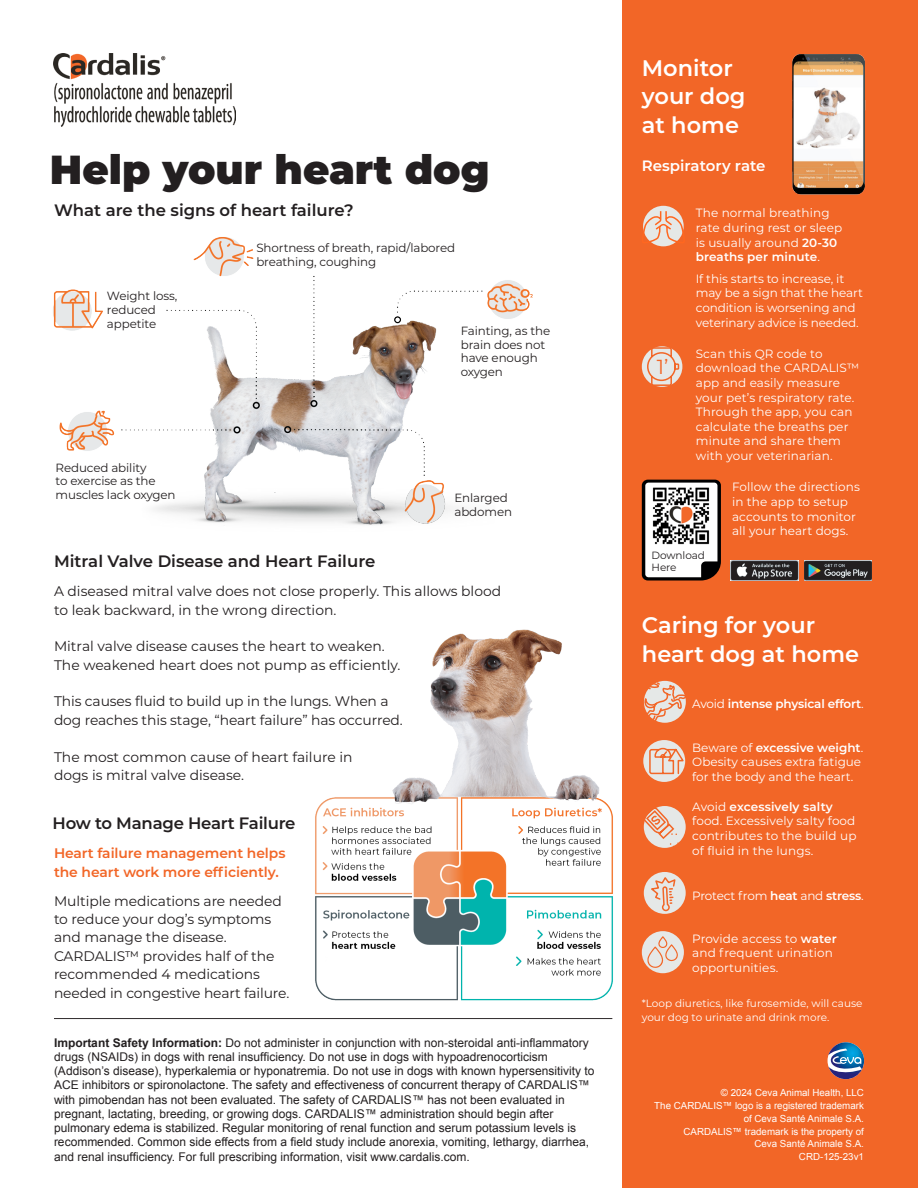
<style>
.page{position:relative;width:918px;height:1188px;background:#fff}
.page>*{position:absolute;margin:0;border:0;box-sizing:border-box;transform-origin:0 0}
.t1{font:900 40.5px "Montserrat";color:#231f20}
.t2{font:600 22.5px/28.5px "Montserrat";color:#fff}
.t3{font:20.25px "Montserrat";color:#f26627}
.t4{font:600 16.5px "Montserrat";color:#231f20}
.t5{font:600 15px "Montserrat";color:#fff}
.t6{font:13.8px/18.3px "Montserrat";letter-spacing:-.005em;color:#231f20}
.t7{font:600 13.8px/18.3px "Montserrat";letter-spacing:-.005em;color:#f26627}
.t8{font:12px/14.2px "Arial";color:#231f20}
.t9{font:12px/14.7px "Montserrat";letter-spacing:.01em;color:#fff}
.t10{font:12px/14.7px "Montserrat";letter-spacing:-.01em;color:#fff}
.t11{font:600 12px "Montserrat";letter-spacing:-.015em;color:#fff}
.t12{font:12px "Montserrat";letter-spacing:-.015em;color:#fff}
.t13{font:11.85px/13.6px "Montserrat";letter-spacing:-.01em;color:#231f20}
.t14{font:10.5px/13.5px "Montserrat";color:#fff}
.t15{font:10.5px "Montserrat";letter-spacing:-.01em;color:#231f20}
.t16{font:9.75px/12.8px "Arial";color:#fff;text-align:right}
.s1{font-weight:600}
.s2{font-weight:700}
.s3{font-weight:400}
</style>
<div class="page">
<img style="left:315px;top:629px;width:298px;height:372px">
<div style="left:622px;top:0;width:296px;height:1188px;background:#f26627"></div>
<img style="left:53px;top:53px;width:183px;height:73px">
<img style="left:53px;top:237px;width:480px;height:288px">
<img style="left:792px;top:54px;width:74px;height:141px">
<svg style="left:643px;top:680px;width:43px;height:102px"></svg>
<div style="left:644px;top:806px;width:42px;height:42px;background:#e5e8e7;border-radius:50%"></div>
<div style="left:644px;top:872px;width:42px;height:42px;background:#e5e8e7;border-radius:50%"></div>
<svg style="left:643px;top:806px;width:36px;height:106px"></svg>
<div style="left:642px;top:931px;width:42px;height:42px;background:#e5e8e7;border-radius:50%"></div>
<svg style="left:647px;top:936px;width:31px;height:32px"></svg>
<img style="left:731px;top:560px;width:67px;height:20px">
<img style="left:804px;top:560px;width:68px;height:20px">
<div style="left:643px;top:206px;width:41px;height:40px;background:#e5e8e7;border-radius:50%"></div>
<svg style="left:642px;top:210px;width:43px;height:36px"></svg>
<div style="left:642px;top:346px;width:40px;height:41px;background:#e5e8e7;border-radius:50%"></div>
<svg style="left:646px;top:347px;width:34px;height:40px"></svg>
<svg style="left:828px;top:1042px;width:36px;height:37px"></svg>
<svg style="left:642px;top:480px;width:79px;height:100px;background:#adaaa8"></svg>
<img style="left:650px;top:485px;width:62px;height:65px">
<hr style="left:54px;top:1018px;width:558px;height:1px;background:#231f20">
<p class="t1" style="left:50px;top:140px;width:441px">Help your heart dog</p>
<p class="t4" style="left:54px;top:199px;width:301px">What are the signs of heart failure?</p>
<p class="t13" style="left:256px;top:241px;width:200px">Shortness of breath, rapid/labored</p>
<p class="t13" style="left:256px;top:254px;width:122px">breathing, coughing</p>
<p class="t13" style="left:107px;top:289px;width:72px">Weight loss,</p>
<p class="t13" style="left:107px;top:303px;width:50px">reduced</p>
<p class="t13" style="left:107px;top:316px;width:51px">appetite</p>
<p class="t13" style="left:56px;top:460px;width:122px">Reduced ability<br>to exercise as the muscles lack oxygen</p>
<p class="t13" style="left:461px;top:323px;width:91px">Fainting, as the brain does not have enough oxygen</p>
<p class="t13" style="left:454px;top:491px;width:55px">Enlarged</p>
<p class="t13" style="left:454px;top:504px;width:59px">abdomen</p>
<p class="t2" style="left:642px;top:53px;width:105px">Monitor your dog at home</p>
<p class="t5" style="left:642px;top:155px;width:125px">Respiratory rate</p>
<p class="t9" style="left:696px;top:205px;width:148px">The normal breathing rate during rest or sleep is usually around <span class="s1">20-30 breaths per minute</span>.</p>
<p class="t10" style="left:696px;top:271px;width:169px">If this starts to increase, it may be a sign that the heart condition is worsening and veterinary advice is needed.</p>
<p class="t9" style="left:696px;top:346px;width:165px">Scan this QR code to download the CARDALIS™ app and easily measure your pet’s respiratory rate.<br>Through the app, you can calculate the breaths per minute and share them with your veterinarian.</p>
<p class="t9" style="left:732px;top:479px;width:129px">Follow the directions in the app to setup accounts to monitor all your heart dogs.</p>
<h3 class="t3" style="left:657px;top:353px;width:13px">1’</h3>
<p class="t15" style="left:652px;top:548px;width:55px">Download</p>
<p class="t4" style="left:54px;top:550px;width:323px">Mitral Valve Disease and Heart Failure</p>
<p class="t15" style="left:652px;top:560px;width:26px">Here</p>
<p class="t6" style="left:54px;top:582px;width:449px">A diseased mitral valve does not close properly. This allows blood</p>
<p class="t6" style="left:54px;top:600px;width:284px">to leak backward, in the wrong direction.</p>
<p class="t6" style="left:54px;top:637px;width:332px">Mitral valve disease causes the heart to weaken.</p>
<p class="t6" style="left:54px;top:655px;width:348px">The weakened heart does not pump as efficiently.</p>
<p class="t6" style="left:54px;top:692px;width:350px">This causes fluid to build up in the lungs. When a dog reaches this stage, “heart failure” has occurred.</p>
<p class="t6" style="left:54px;top:747px;width:300px">The most common cause of heart failure in</p>
<p class="t6" style="left:54px;top:765px;width:192px">dogs is mitral valve disease.</p>
<p class="t4" style="left:53px;top:812px;width:244px">How to Manage Heart Failure</p>
<p class="t7" style="left:54px;top:844px;width:233px">Heart failure management helps the heart work more efficiently.</p>
<p class="t6" style="left:54px;top:891px;width:237px">Multiple medications are needed to reduce your dog’s symptoms and manage the disease.<br>CARDALIS™ provides half of the recommended 4 medications needed in congestive heart failure.</p>
<p class="t8" style="left:54px;top:1035px;width:542px"><span class="s2">Important Safety Information:</span> Do not administer in conjunction with non-steroidal anti-inflammatory drugs (NSAIDs) in dogs with renal insufficiency. Do not use in dogs with hypoadrenocorticism (Addison’s disease), hyperkalemia or hyponatremia. Do not use in dogs with known hypersensitivity to ACE inhibitors or spironolactone. The safety and effectiveness of concurrent therapy of CARDALIS™ with pimobendan has not been evaluated. The safety of CARDALIS™ has not been evaluated in pregnant, lactating, breeding, or growing dogs. CARDALIS™ administration should begin after pulmonary edema is stabilized. Regular monitoring of renal function and serum potassium levels is recommended. Common side effects from a field study include anorexia, vomiting, lethargy, diarrhea, and renal insufficiency. For full prescribing information, visit www.cardalis.com.</p>
<p class="t2" style="left:642px;top:610px;width:219px">Caring for your heart dog at home</p>
<p class="t11" style="left:692px;top:695px;width:173px"><span class="s3">Avoid</span> intense physical effort<span class="s3">.</span></p>
<p class="t9" style="left:692px;top:740px;width:172px">Beware of <span class="s1">excessive weight</span>.<br>Obesity causes extra fatigue for the body and the heart.</p>
<p class="t9" style="left:692px;top:799px;width:166px">Avoid <span class="s1">excessively salty </span>food. Excessively salty food contributes to the build up of fluid in the lungs.</p>
<p class="t12" style="left:692px;top:887px;width:173px">Protect from <span class="s1">heat</span> and <span class="s1">stress</span>.</p>
<p class="t9" style="left:692px;top:931px;width:146px">Provide access to <span class="s1">water </span>and frequent urination opportunities.</p>
<p class="t14" style="left:642px;top:996px;width:222px">*Loop diuretics, like furosemide, will cause your dog to urinate and drink more.</p>
<p class="t16" style="left:721px;top:1087px;width:145px">© 2024 Ceva Animal Health, LLC</p>
<p class="t16" style="left:654px;top:1099px;width:211px">The CARDALIS™ logo is a registered trademark of Ceva Santé Animale S.A.</p>
<p class="t16" style="left:684px;top:1125px;width:182px">CARDALIS™ trademark is the property of<br>Ceva Santé Animale S.A.</p>
<p class="t16" style="left:799px;top:1150px;width:67px">CRD-125-23v1</p>
</div>
